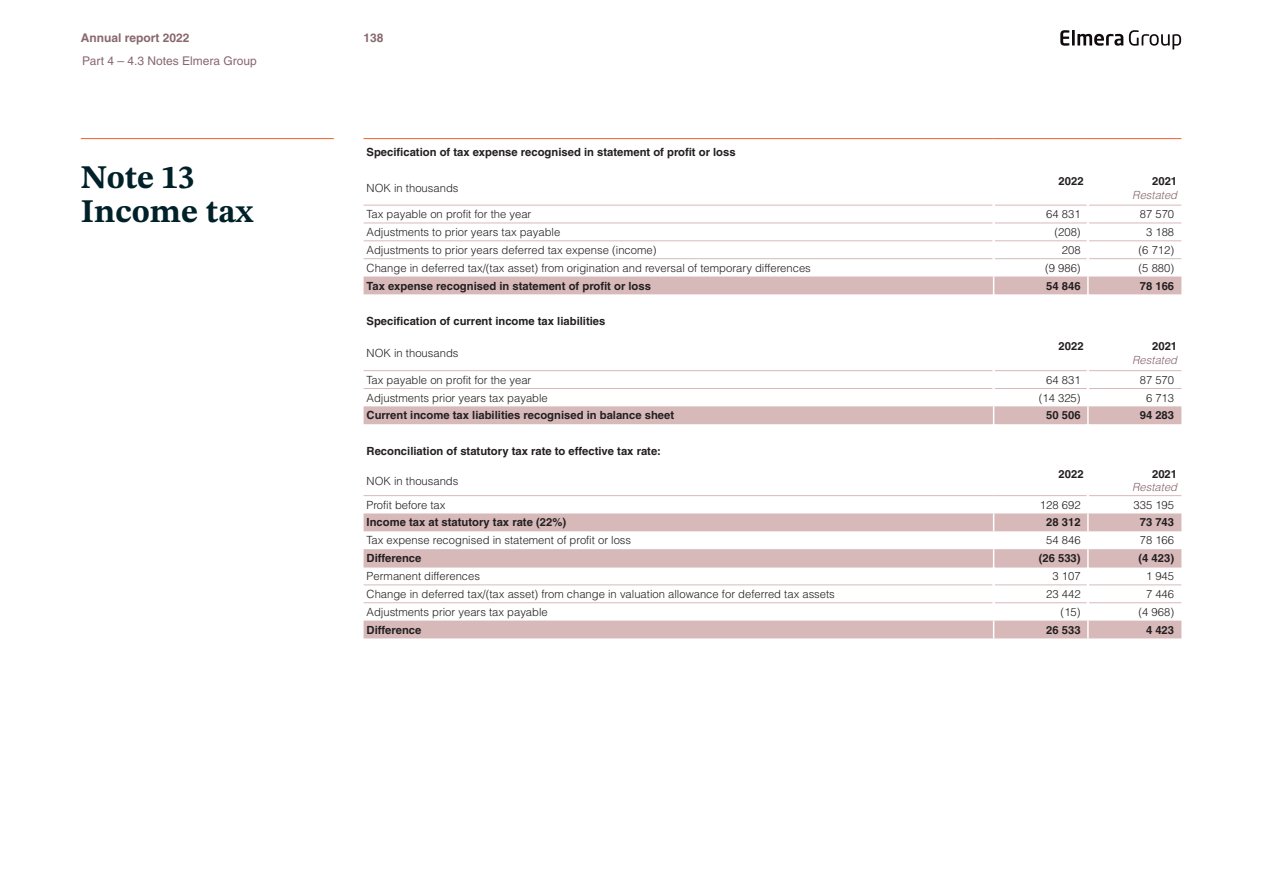
<style>
.page{position:relative;width:1263px;height:893px;background:#fff}
.page>*{position:absolute;margin:0;border:0;box-sizing:border-box;transform-origin:0 0}
.t1{font:33px/34.5px "STIX Two Text";color:#002129}
.t2{font:12px "Helvetica LT Pro";color:#89676f}
.t3{font:700 12px "Helvetica LT Pro";color:#89676f}
.t4{font:300 11.25px "Helvetica LT Pro";color:#231f20}
.t5{font:700 11.25px "Helvetica LT Pro";color:#231f20}
.t6{font:italic 300 11.25px "Helvetica LT Pro";color:#89676f}
</style>
<div class="page">
<svg style="left:1060px;top:30px;width:9px;height:16px"></svg>
<hr style="left:1072px;top:30px;width:3px;height:16px;background:#110a0c">
<svg style="left:1077px;top:34px;width:46px;height:12px"></svg>
<svg style="left:1129px;top:30px;width:52px;height:20px"></svg>
<hr style="left:81px;top:138px;width:253px;height:1px;background:#f2612a">
<svg style="left:364px;top:277px;width:817px;height:361px"></svg>
<hr style="left:1087px;top:336px;width:2px;height:35px;background:#fff">
<hr style="left:992px;top:370px;width:3px;height:19px;background:#fff">
<svg style="left:1087px;top:371px;width:2px;height:18px"></svg>
<hr style="left:1087px;top:466px;width:2px;height:30px;background:#fff">
<hr style="left:992px;top:567px;width:3px;height:18px;background:#fff">
<hr style="left:992px;top:585px;width:3px;height:18px;background:#fff">
<hr style="left:364px;top:205px;width:628px;height:1px;background:#d8b9ba">
<hr style="left:995px;top:205px;width:92px;height:1px;background:#d8b9ba">
<hr style="left:1089px;top:205px;width:92px;height:1px;background:#d8b9ba">
<hr style="left:364px;top:223px;width:628px;height:1px;background:#d8b9ba">
<hr style="left:995px;top:223px;width:92px;height:1px;background:#d8b9ba">
<hr style="left:1089px;top:223px;width:92px;height:1px;background:#d8b9ba">
<hr style="left:364px;top:241px;width:628px;height:1px;background:#d8b9ba">
<hr style="left:995px;top:241px;width:92px;height:1px;background:#d8b9ba">
<hr style="left:1089px;top:241px;width:92px;height:1px;background:#d8b9ba">
<hr style="left:364px;top:258px;width:628px;height:1px;background:#d8b9ba">
<hr style="left:995px;top:258px;width:92px;height:1px;background:#d8b9ba">
<hr style="left:1089px;top:258px;width:92px;height:1px;background:#d8b9ba">
<hr style="left:364px;top:370px;width:628px;height:1px;background:#d8b9ba">
<hr style="left:995px;top:370px;width:92px;height:1px;background:#d8b9ba">
<hr style="left:1089px;top:370px;width:92px;height:1px;background:#d8b9ba">
<hr style="left:364px;top:388px;width:628px;height:1px;background:#d8b9ba">
<hr style="left:995px;top:388px;width:92px;height:1px;background:#d8b9ba">
<hr style="left:1089px;top:388px;width:92px;height:1px;background:#d8b9ba">
<hr style="left:364px;top:495px;width:630px;height:1px;background:#d8b9ba">
<hr style="left:994px;top:495px;width:93px;height:1px;background:#d8b9ba">
<hr style="left:1089px;top:495px;width:92px;height:1px;background:#d8b9ba">
<hr style="left:364px;top:567px;width:628px;height:1px;background:#d8b9ba">
<hr style="left:995px;top:567px;width:92px;height:1px;background:#d8b9ba">
<hr style="left:1089px;top:567px;width:92px;height:1px;background:#d8b9ba">
<hr style="left:364px;top:585px;width:628px;height:1px;background:#d8b9ba">
<hr style="left:995px;top:585px;width:92px;height:1px;background:#d8b9ba">
<hr style="left:1089px;top:585px;width:92px;height:1px;background:#d8b9ba">
<hr style="left:364px;top:602px;width:628px;height:1px;background:#d8b9ba">
<hr style="left:995px;top:602px;width:92px;height:1px;background:#d8b9ba">
<hr style="left:1089px;top:602px;width:92px;height:1px;background:#d8b9ba">
<svg style="left:993px;top:277px;width:1px;height:17px"></svg>
<svg style="left:1087px;top:277px;width:2px;height:17px"></svg>
<svg style="left:993px;top:406px;width:1px;height:18px"></svg>
<svg style="left:1087px;top:406px;width:2px;height:18px"></svg>
<svg style="left:993px;top:513px;width:1px;height:18px"></svg>
<svg style="left:1087px;top:513px;width:2px;height:18px"></svg>
<svg style="left:993px;top:549px;width:1px;height:18px"></svg>
<svg style="left:1087px;top:549px;width:2px;height:54px"></svg>
<svg style="left:993px;top:621px;width:1px;height:17px"></svg>
<svg style="left:1087px;top:621px;width:2px;height:17px"></svg>
<hr style="left:992px;top:294px;width:3px;height:18px;background:#fff">
<hr style="left:1086px;top:294px;width:3px;height:18px;background:#fff">
<hr style="left:992px;top:424px;width:3px;height:18px;background:#fff">
<hr style="left:1086px;top:424px;width:3px;height:18px;background:#fff">
<hr style="left:364px;top:138px;width:630px;height:1px;background:#f2612a">
<hr style="left:994px;top:138px;width:94px;height:1px;background:#f2612a">
<hr style="left:1088px;top:138px;width:93px;height:1px;background:#f2612a">
<p class="t3" style="left:81px;top:30px;width:110px">Annual report 2022</p>
<p class="t3" style="left:364px;top:30px;width:22px">138</p>
<p class="t2" style="left:82px;top:54px;width:176px">Part 4 – 4.3 Notes Elmera Group</p>
<h1 class="t1" style="left:81px;top:159px;width:174px">Note 13<br>Income tax</h1>
<p class="t5" style="left:367px;top:145px;width:371px">Specification of tax expense recognised in statement of profit or loss</p>
<p class="t4" style="left:367px;top:181px;width:93px">NOK in thousands</p>
<p class="t5" style="left:1059px;top:175px;width:27px">2022</p>
<p class="t5" style="left:1152px;top:175px;width:27px">2021</p>
<p class="t6" style="left:1132px;top:188px;width:47px">Restated</p>
<p class="t4" style="left:367px;top:207px;width:166px">Tax payable on profit for the year</p>
<p class="t4" style="left:1046px;top:207px;width:36px">64 831</p>
<p class="t4" style="left:1140px;top:207px;width:36px">87 570</p>
<p class="t4" style="left:367px;top:225px;width:195px">Adjustments to prior years tax payable</p>
<p class="t4" style="left:1054px;top:225px;width:28px">(208)</p>
<p class="t4" style="left:1146px;top:225px;width:30px">3 188</p>
<p class="t4" style="left:367px;top:243px;width:291px">Adjustments to prior years deferred tax expense (income)</p>
<p class="t4" style="left:1062px;top:243px;width:20px">208</p>
<p class="t4" style="left:1138px;top:243px;width:37px">(6 712)</p>
<p class="t4" style="left:367px;top:261px;width:446px">Change in deferred tax/(tax asset) from origination and reversal of temporary differences</p>
<p class="t4" style="left:1045px;top:261px;width:37px">(9 986)</p>
<p class="t4" style="left:1138px;top:261px;width:37px">(5 880)</p>
<p class="t5" style="left:367px;top:279px;width:286px">Tax expense recognised in statement of profit or loss</p>
<p class="t5" style="left:1046px;top:279px;width:36px">54 846</p>
<p class="t5" style="left:1140px;top:279px;width:36px">78 166</p>
<p class="t5" style="left:367px;top:314px;width:240px">Specification of current income tax liabilities</p>
<p class="t4" style="left:367px;top:346px;width:93px">NOK in thousands</p>
<p class="t5" style="left:1059px;top:339px;width:27px">2022</p>
<p class="t5" style="left:1152px;top:339px;width:27px">2021</p>
<p class="t6" style="left:1132px;top:353px;width:47px">Restated</p>
<p class="t4" style="left:367px;top:373px;width:166px">Tax payable on profit for the year</p>
<p class="t4" style="left:1046px;top:373px;width:36px">64 831</p>
<p class="t4" style="left:1140px;top:373px;width:36px">87 570</p>
<p class="t4" style="left:367px;top:391px;width:183px">Adjustments prior years tax payable</p>
<p class="t4" style="left:1039px;top:391px;width:43px">(14 325)</p>
<p class="t4" style="left:1146px;top:391px;width:30px">6 713</p>
<p class="t5" style="left:367px;top:408px;width:309px">Current income tax liabilities recognised in balance sheet</p>
<p class="t5" style="left:1046px;top:408px;width:36px">50 506</p>
<p class="t5" style="left:1140px;top:408px;width:36px">94 283</p>
<p class="t5" style="left:367px;top:444px;width:296px">Reconciliation of statutory tax rate to effective tax rate:</p>
<p class="t4" style="left:367px;top:473px;width:93px">NOK in thousands</p>
<p class="t5" style="left:1058px;top:467px;width:27px">2022</p>
<p class="t5" style="left:1152px;top:467px;width:27px">2021</p>
<p class="t6" style="left:1132px;top:480px;width:47px">Restated</p>
<p class="t4" style="left:367px;top:498px;width:80px">Profit before tax</p>
<p class="t4" style="left:1040px;top:498px;width:42px">128 692</p>
<p class="t4" style="left:1133px;top:498px;width:42px">335 195</p>
<p class="t5" style="left:367px;top:516px;width:201px">Income tax at statutory tax rate (22%)</p>
<p class="t5" style="left:1046px;top:516px;width:36px">28 312</p>
<p class="t5" style="left:1140px;top:516px;width:36px">73 743</p>
<p class="t4" style="left:367px;top:533px;width:266px">Tax expense recognised in statement of profit or loss</p>
<p class="t4" style="left:1046px;top:533px;width:36px">54 846</p>
<p class="t4" style="left:1140px;top:533px;width:36px">78 166</p>
<p class="t5" style="left:367px;top:551px;width:56px">Difference</p>
<p class="t5" style="left:1039px;top:551px;width:43px">(26 533)</p>
<p class="t5" style="left:1138px;top:551px;width:37px">(4 423)</p>
<p class="t4" style="left:367px;top:569px;width:115px">Permanent differences</p>
<p class="t4" style="left:1052px;top:569px;width:30px">3 107</p>
<p class="t4" style="left:1146px;top:569px;width:30px">1 945</p>
<p class="t4" style="left:367px;top:587px;width:470px">Change in deferred tax/(tax asset) from change in valuation allowance for deferred tax assets</p>
<p class="t4" style="left:1046px;top:587px;width:36px">23 442</p>
<p class="t4" style="left:1146px;top:587px;width:30px">7 446</p>
<p class="t4" style="left:367px;top:605px;width:183px">Adjustments prior years tax payable</p>
<p class="t4" style="left:1061px;top:605px;width:22px">(15)</p>
<p class="t4" style="left:1138px;top:605px;width:37px">(4 968)</p>
<p class="t5" style="left:367px;top:623px;width:56px">Difference</p>
<p class="t5" style="left:1046px;top:623px;width:36px">26 533</p>
<p class="t5" style="left:1146px;top:623px;width:30px">4 423</p>
</div>
